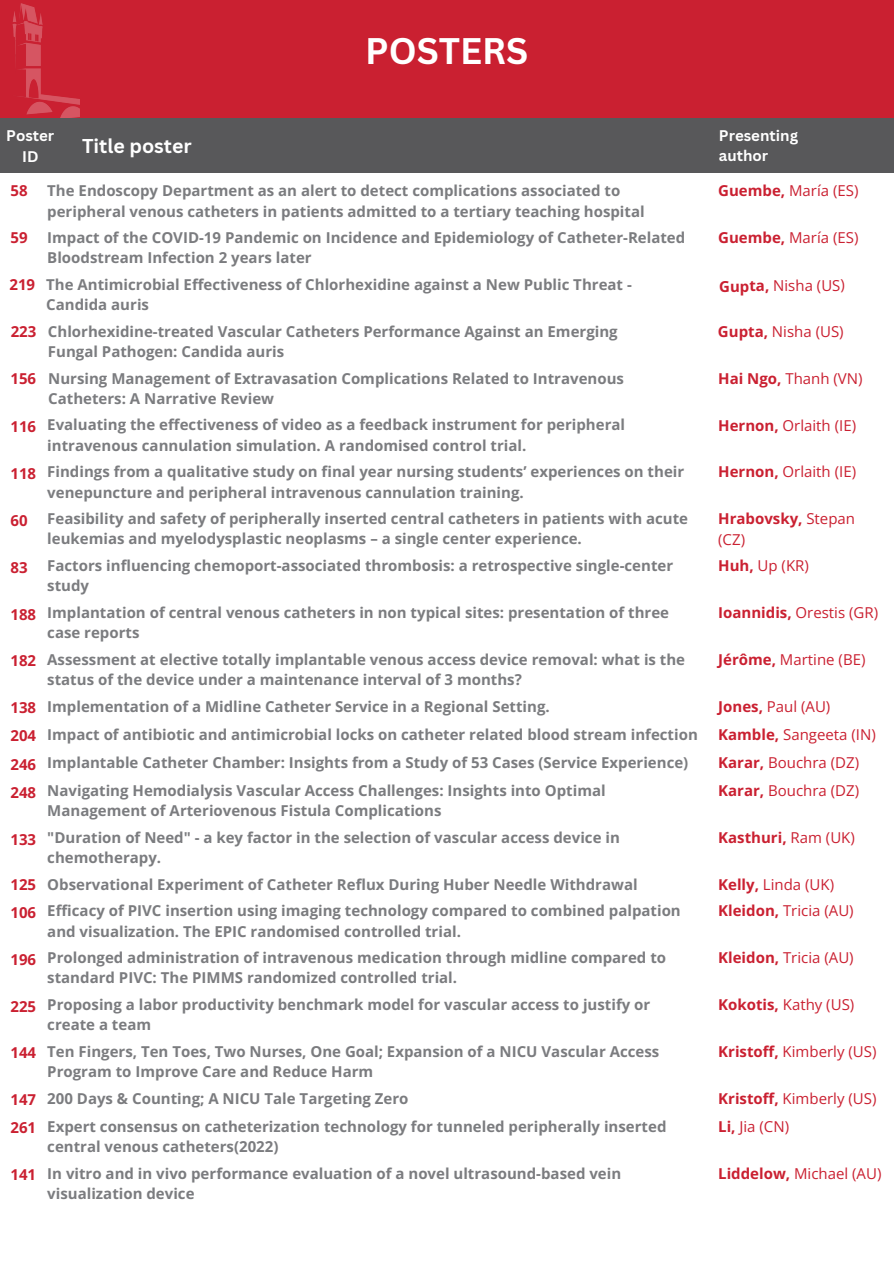
<style>
.page{position:relative;width:894px;height:1264px;background:#fff}
.page>*{position:absolute;margin:0;border:0;box-sizing:border-box;transform-origin:0 0}
.t1{font:700 36px "Canva Sans";color:#fff}
.t2{font:700 19.5px "Canva Sans";color:#fff}
.t3{font:700 15px/20.2px "Open Sans";color:#7b7c7f}
.t4{font:15px "Open Sans";color:#ca2031}
.t5{font:700 15px/20.2px "Open Sans";color:#ca2031}
.t6{font:700 15px/20.2px "Canva Sans";color:#fff;text-align:center}
.s1{font-weight:700}
.s2{font-weight:400}
</style>
<div class="page">
<div style="left:0;top:0;width:893px;height:118px;background:#ca2031"></div>
<img style="left:13px;top:3px;width:66px;height:115px">
<div style="left:0;top:118px;width:893px;height:55px;background:#58585a"></div>
<h3 class="t1" style="left:365px;top:26px;width:164px">POSTERS</h3>
<h3 class="t6" style="left:6px;top:125px;width:49px">Poster<br>ID</h3>
<h3 class="t6" style="left:718px;top:125px;width:81px;text-align:left">Presenting author</h3>
<p class="t2" style="left:82px;top:132px;width:111px">Title poster</p>
<h3 class="t5" style="left:10px;top:180px;width:19px">58</h3>
<h3 class="t4" style="left:718px;top:180px;width:142px"><span class="s1">Guembe,</span> María (ES)</h3>
<p class="t3" style="left:47px;top:180px;width:598px">The Endoscopy Department as an alert to detect complications associated to peripheral venous catheters in patients admitted to a tertiary teaching hospital</p>
<p class="t5" style="left:10px;top:227px;width:19px">59</p>
<h3 class="t4" style="left:718px;top:227px;width:142px"><span class="s1">Guembe,</span> María (ES)</h3>
<h2 class="t3" style="left:47px;top:227px;width:639px">Impact of the COVID-19 Pandemic on Incidence and Epidemiology of Catheter-Related<br>Bloodstream Infection 2 years later</h2>
<h3 class="t3" style="left:46px;top:274px;width:587px">The Antimicrobial Effectiveness of Chlorhexidine against a New Public Threat -<br>Candida auris</h3>
<h3 class="t5" style="left:9px;top:274px;width:27px">219</h3>
<p class="t4" style="left:718px;top:276px;width:127px;rotate:-1deg"><span class="s1">Gupta,</span> Nisha (US)</p>
<h3 class="t3" style="left:48px;top:321px;width:571px">Chlorhexidine-treated Vascular Catheters Performance Against an Emerging<br>Fungal Pathogen: Candida auris</h3>
<h3 class="t5" style="left:11px;top:321px;width:27px">223</h3>
<p class="t4" style="left:717px;top:321px;width:127px"><span class="s1">Gupta,</span> Nisha (US)</p>
<h3 class="t3" style="left:48px;top:367px;width:577px">Nursing Management of Extravasation Complications Related to Intravenous<br>Catheters: A Narrative Review</h3>
<p class="t5" style="left:10px;top:367px;width:27px">156</p>
<p class="t4" style="left:718px;top:367px;width:146px"><span class="s1">Hai Ngo,</span> Thanh (VN)</p>
<p class="t3" style="left:47px;top:414px;width:579px">Evaluating the effectiveness of video as a feedback instrument for peripheral intravenous cannulation simulation. A randomised control trial.</p>
<h3 class="t5" style="left:10px;top:416px;width:27px">116</h3>
<h1 class="t4" style="left:718px;top:414px;width:139px"><span class="s1">Hernon,</span> Orlaith (IE)</h1>
<p class="t3" style="left:47px;top:461px;width:638px">Findings from a qualitative study on final year nursing students’ experiences on their venepuncture and peripheral intravenous cannulation training.</p>
<h3 class="t5" style="left:10px;top:463px;width:27px">118</h3>
<h3 class="t4" style="left:718px;top:461px;width:139px"><span class="s1">Hernon,</span> Orlaith (IE)</h3>
<p class="t3" style="left:47px;top:508px;width:642px">Feasibility and safety of peripherally inserted central catheters in patients with acute leukemias and myelodysplastic neoplasms – a single center experience.</p>
<h3 class="t5" style="left:718px;top:508px;width:138px">Hrabovsky, <span class="s2">Stepan (CZ)</span></h3>
<h3 class="t5" style="left:10px;top:510px;width:19px">60</h3>
<p class="t3" style="left:47px;top:555px;width:627px">Factors influencing chemoport-associated thrombosis: a retrospective single-center study</p>
<h3 class="t5" style="left:10px;top:556px;width:19px">83</h3>
<p class="t4" style="left:718px;top:555px;width:92px"><span class="s1">Huh,</span> Up (KR)</p>
<p class="t3" style="left:47px;top:602px;width:623px">Implantation of central venous catheters in non typical sites: presentation of three case reports</p>
<h3 class="t5" style="left:10px;top:603px;width:27px">188</h3>
<p class="t4" style="left:718px;top:602px;width:161px"><span class="s1">Ioannidis,</span> Orestis (GR)</p>
<p class="t3" style="left:47px;top:649px;width:639px">Assessment at elective totally implantable venous access device removal: what is the status of the device under a maintenance interval of 3 months?</p>
<h3 class="t5" style="left:10px;top:650px;width:27px">182</h3>
<h3 class="t4" style="left:718px;top:649px;width:149px"><span class="s1">Jérôme,</span> Martine (BE)</h3>
<h3 class="t5" style="left:10px;top:697px;width:27px">138</h3>
<p class="t3" style="left:47px;top:695px;width:504px">Implementation of a Midline Catheter Service in a Regional Setting.</p>
<h3 class="t4" style="left:718px;top:695px;width:114px"><span class="s1">Jones,</span> Paul (AU)</h3>
<h3 class="t5" style="left:10px;top:725px;width:27px">204</h3>
<p class="t3" style="left:47px;top:723px;width:652px">Impact of antibiotic and antimicrobial locks on catheter related blood stream infection</p>
<h3 class="t4" style="left:718px;top:724px;width:159px"><span class="s1">Kamble,</span> Sangeeta (IN)</h3>
<h3 class="t5" style="left:10px;top:753px;width:27px">246</h3>
<p class="t3" style="left:47px;top:752px;width:642px">Implantable Catheter Chamber: Insights from a Study of 53 Cases (Service Experience)</p>
<h3 class="t4" style="left:718px;top:752px;width:142px"><span class="s1">Karar,</span> Bouchra (DZ)</h3>
<p class="t3" style="left:47px;top:780px;width:559px">Navigating Hemodialysis Vascular Access Challenges: Insights into Optimal<br>Management of Arteriovenous Fistula Complications</p>
<h3 class="t5" style="left:10px;top:781px;width:27px">248</h3>
<h3 class="t4" style="left:718px;top:780px;width:142px"><span class="s1">Karar,</span> Bouchra (DZ)</h3>
<p class="t3" style="left:47px;top:827px;width:574px">"Duration of Need" - a key factor in the selection of vascular access device in chemotherapy.</p>
<h3 class="t5" style="left:10px;top:828px;width:27px">133</h3>
<h3 class="t5" style="left:718px;top:827px;width:138px">Kasthuri, <span class="s2">Ram (UK)</span></h3>
<h3 class="t5" style="left:10px;top:873px;width:27px">125</h3>
<p class="t3" style="left:47px;top:873px;width:591px">Observational Experiment of Catheter Reflux During Huber Needle Withdrawal</p>
<h3 class="t4" style="left:718px;top:873px;width:117px"><span class="s1">Kelly,</span> Linda (UK)</h3>
<p class="t3" style="left:47px;top:900px;width:635px">Efficacy of PIVC insertion using imaging technology compared to combined palpation and visualization. The EPIC randomised controlled trial.</p>
<h3 class="t5" style="left:10px;top:902px;width:27px">106</h3>
<h3 class="t4" style="left:718px;top:900px;width:137px"><span class="s1">Kleidon,</span> Tricia (AU)</h3>
<p class="t3" style="left:47px;top:947px;width:620px">Prolonged administration of intravenous medication through midline compared to standard PIVC: The PIMMS randomized controlled trial.</p>
<h3 class="t5" style="left:10px;top:948px;width:27px">196</h3>
<h3 class="t4" style="left:718px;top:947px;width:137px"><span class="s1">Kleidon,</span> Tricia (AU)</h3>
<p class="t3" style="left:47px;top:994px;width:604px">Proposing a labor productivity benchmark model for vascular access to justify or create a team</p>
<h3 class="t5" style="left:10px;top:995px;width:27px">225</h3>
<h3 class="t4" style="left:718px;top:994px;width:137px"><span class="s1">Kokotis,</span> Kathy (US)</h3>
<p class="t3" style="left:47px;top:1040px;width:613px">Ten Fingers, Ten Toes, Two Nurses, One Goal; Expansion of a NICU Vascular Access<br>Program to Improve Care and Reduce Harm</p>
<h3 class="t5" style="left:10px;top:1042px;width:27px">144</h3>
<h3 class="t4" style="left:718px;top:1040px;width:160px"><span class="s1">Kristoff,</span> Kimberly (US)</h3>
<h3 class="t5" style="left:10px;top:1089px;width:27px">147</h3>
<p class="t3" style="left:47px;top:1087px;width:362px">200 Days &amp; Counting; A NICU Tale Targeting Zero</p>
<h3 class="t4" style="left:718px;top:1087px;width:160px"><span class="s1">Kristoff,</span> Kimberly (US)</h3>
<p class="t3" style="left:47px;top:1115px;width:620px">Expert consensus on catheterization technology for tunneled peripherally inserted central venous catheters(2022)</p>
<h3 class="t5" style="left:10px;top:1117px;width:27px">261</h3>
<h3 class="t4" style="left:718px;top:1115px;width:72px"><span class="s1">Li,</span> Jia (CN)</h3>
<p class="t3" style="left:47px;top:1162px;width:575px">In vitro and in vivo performance evaluation of a novel ultrasound-based vein visualization device</p>
<h3 class="t5" style="left:10px;top:1164px;width:27px">141</h3>
<h3 class="t4" style="left:718px;top:1162px;width:165px"><span class="s1">Liddelow,</span> Michael (AU)</h3>
</div>
